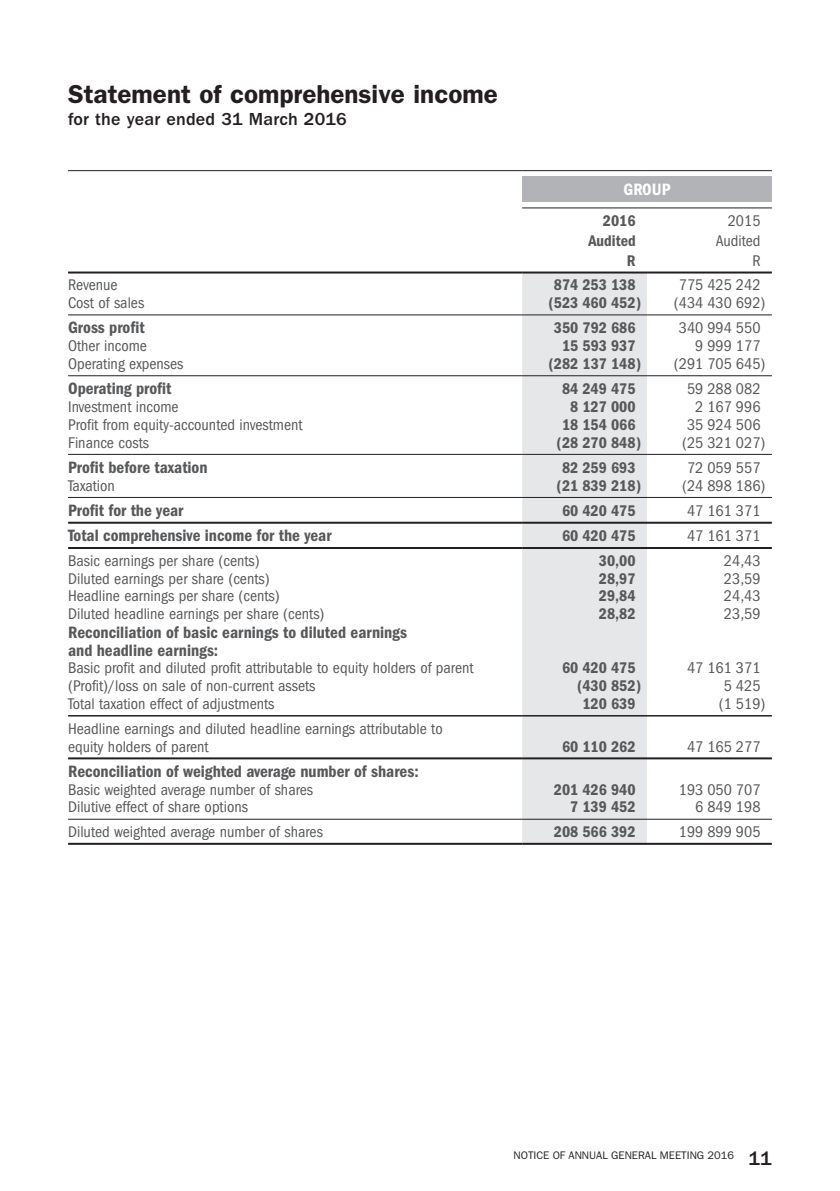
<style>
.page{position:relative;width:840px;height:1191px;background:#fff}
.page>*{position:absolute;margin:0;border:0;box-sizing:border-box;transform-origin:0 0}
.t1{font:600 26px "ITC Franklin Gothic Std";color:#231f20}
.t2{font:500 20px "ITC Franklin Gothic Std";color:#231f20}
.t3{font:500 18px "ITC Franklin Gothic Std";letter-spacing:.01em;color:#231f20}
.t4{font:17px/18px "ITC Franklin Gothic Std Dm Cd";color:#57585a}
.t5{font:17px "ITC Franklin Gothic Std Dm Cd";color:#fff}
.t6{font:condensed 16px/20px "ITC Franklin Gothic Std";color:#57585a;text-align:right}
.t7{font:16px/20px "ITC Franklin Gothic Std Dm Cd";color:#57585a;text-align:right}
.t8{font:11px "ITC Franklin Gothic Std";color:#231f20}
</style>
<div class="page">
<div style="left:522px;top:177px;width:249px;height:25px;background:#b2b3b7"></div>
<div style="left:522px;top:273px;width:124px;height:570px;background:#e6e7e9"></div>
<hr style="left:68px;top:170px;width:454px;height:1px;background:#231f20">
<hr style="left:522px;top:170px;width:124px;height:1px;background:#231f20">
<hr style="left:646px;top:170px;width:125px;height:1px;background:#231f20">
<hr style="left:68px;top:314px;width:454px;height:1px;background:#231f20">
<hr style="left:522px;top:314px;width:124px;height:1px;background:#231f20">
<hr style="left:646px;top:314px;width:125px;height:1px;background:#231f20">
<hr style="left:68px;top:375px;width:454px;height:1px;background:#231f20">
<hr style="left:522px;top:375px;width:124px;height:1px;background:#231f20">
<hr style="left:646px;top:375px;width:125px;height:1px;background:#231f20">
<hr style="left:522px;top:207px;width:124px;height:1px;background:#231f20">
<hr style="left:646px;top:207px;width:125px;height:1px;background:#231f20">
<hr style="left:68px;top:454px;width:454px;height:1px;background:#231f20">
<hr style="left:522px;top:454px;width:124px;height:1px;background:#231f20">
<hr style="left:646px;top:454px;width:125px;height:1px;background:#231f20">
<hr style="left:68px;top:271px;width:454px;height:2px;background:#231f20">
<hr style="left:522px;top:271px;width:124px;height:2px;background:#231f20">
<hr style="left:646px;top:271px;width:125px;height:2px;background:#231f20">
<hr style="left:68px;top:497px;width:454px;height:1px;background:#231f20">
<hr style="left:522px;top:497px;width:124px;height:1px;background:#231f20">
<hr style="left:646px;top:497px;width:125px;height:1px;background:#231f20">
<hr style="left:68px;top:522px;width:454px;height:2px;background:#231f20">
<hr style="left:522px;top:522px;width:124px;height:2px;background:#231f20">
<hr style="left:646px;top:522px;width:125px;height:2px;background:#231f20">
<hr style="left:68px;top:547px;width:454px;height:2px;background:#231f20">
<hr style="left:522px;top:547px;width:124px;height:2px;background:#231f20">
<hr style="left:646px;top:547px;width:125px;height:2px;background:#231f20">
<hr style="left:68px;top:715px;width:454px;height:1px;background:#231f20">
<hr style="left:522px;top:715px;width:124px;height:1px;background:#231f20">
<hr style="left:646px;top:715px;width:125px;height:1px;background:#231f20">
<hr style="left:68px;top:757px;width:454px;height:2px;background:#231f20">
<hr style="left:522px;top:757px;width:124px;height:2px;background:#231f20">
<hr style="left:646px;top:757px;width:125px;height:2px;background:#231f20">
<hr style="left:68px;top:818px;width:454px;height:1px;background:#231f20">
<hr style="left:522px;top:818px;width:124px;height:1px;background:#231f20">
<hr style="left:646px;top:818px;width:125px;height:1px;background:#231f20">
<hr style="left:68px;top:843px;width:454px;height:2px;background:#231f20">
<hr style="left:522px;top:843px;width:124px;height:2px;background:#231f20">
<hr style="left:646px;top:843px;width:125px;height:2px;background:#231f20">
<h1 class="t1" style="left:68px;top:79px;width:431px">Statement of comprehensive income</h1>
<p class="t3" style="left:68px;top:109px;width:280px">for the year ended 31 March 2016</p>
<p class="t5" style="left:623px;top:180px;width:48px">GROUP</p>
<p class="t7" style="left:588px;top:210px;width:49px">2016<br>Audited<br>R</p>
<p class="t6" style="left:715px;top:210px;width:46px">2015<br>Audited<br>R</p>
<p class="t6" style="left:68px;top:275px;width:51px">Revenue</p>
<p class="t7" style="left:553px;top:275px;width:83px">874 253 138</p>
<p class="t6" style="left:678px;top:275px;width:83px">775 425 242</p>
<p class="t6" style="left:68px;top:293px;width:78px">Cost of sales</p>
<p class="t7" style="left:548px;top:293px;width:94px">(523 460 452)</p>
<p class="t6" style="left:673px;top:293px;width:93px">(434 430 692)</p>
<p class="t4" style="left:68px;top:319px;width:78px">Gross profit</p>
<p class="t7" style="left:553px;top:318px;width:83px">350 792 686</p>
<p class="t6" style="left:678px;top:318px;width:83px">340 994 550</p>
<p class="t6" style="left:68px;top:336px;width:80px">Other income</p>
<p class="t7" style="left:561px;top:336px;width:75px">15 593 937</p>
<p class="t6" style="left:694px;top:336px;width:67px">9 999 177</p>
<p class="t6" style="left:68px;top:354px;width:117px">Operating expenses</p>
<p class="t7" style="left:548px;top:354px;width:94px">(282 137 148)</p>
<p class="t6" style="left:673px;top:354px;width:93px">(291 705 645)</p>
<p class="t4" style="left:68px;top:380px;width:105px">Operating profit</p>
<p class="t7" style="left:561px;top:379px;width:75px">84 249 475</p>
<p class="t6" style="left:686px;top:379px;width:75px">59 288 082</p>
<p class="t6" style="left:68px;top:397px;width:112px">Investment income</p>
<p class="t7" style="left:570px;top:397px;width:67px">8 127 000</p>
<p class="t6" style="left:694px;top:397px;width:67px">2 167 996</p>
<p class="t6" style="left:68px;top:414px;width:236px">Profit from equity-accounted investment</p>
<p class="t7" style="left:561px;top:414px;width:75px">18 154 066</p>
<p class="t6" style="left:686px;top:414px;width:75px">35 924 506</p>
<p class="t6" style="left:68px;top:432px;width:82px">Finance costs</p>
<p class="t7" style="left:556px;top:432px;width:86px">(28 270 848)</p>
<p class="t6" style="left:681px;top:432px;width:85px">(25 321 027)</p>
<p class="t4" style="left:68px;top:458px;width:141px">Profit before taxation</p>
<p class="t7" style="left:561px;top:457px;width:75px">82 259 693</p>
<p class="t6" style="left:686px;top:458px;width:75px">72 059 557</p>
<p class="t6" style="left:68px;top:475px;width:48px">Taxation</p>
<p class="t7" style="left:556px;top:475px;width:86px">(21 839 218)</p>
<p class="t6" style="left:681px;top:475px;width:85px">(24 898 186)</p>
<p class="t4" style="left:68px;top:501px;width:117px">Profit for the year</p>
<p class="t7" style="left:561px;top:501px;width:75px">60 420 475</p>
<p class="t6" style="left:686px;top:501px;width:75px">47 161 371</p>
<p class="t4" style="left:68px;top:526px;width:265px">Total comprehensive income for the year</p>
<p class="t7" style="left:561px;top:526px;width:75px">60 420 475</p>
<p class="t6" style="left:686px;top:526px;width:75px">47 161 371</p>
<p class="t6" style="left:68px;top:550px;width:193px">Basic earnings per share (cents)</p>
<p class="t7" style="left:598px;top:550px;width:38px">30,00</p>
<p class="t6" style="left:723px;top:550px;width:38px">24,43</p>
<p class="t6" style="left:68px;top:568px;width:203px">Diluted earnings per share (cents)</p>
<p class="t7" style="left:598px;top:568px;width:38px">28,97</p>
<p class="t6" style="left:723px;top:568px;width:38px">23,59</p>
<p class="t6" style="left:68px;top:586px;width:213px">Headline earnings per share (cents)</p>
<p class="t7" style="left:598px;top:586px;width:38px">29,84</p>
<p class="t6" style="left:723px;top:586px;width:38px">24,43</p>
<p class="t6" style="left:68px;top:604px;width:258px">Diluted headline earnings per share (cents)</p>
<p class="t7" style="left:598px;top:604px;width:38px">28,82</p>
<p class="t6" style="left:723px;top:604px;width:38px">23,59</p>
<p class="t4" style="left:68px;top:623px;width:340px">Reconciliation of basic earnings to diluted earnings and headline earnings:</p>
<p class="t6" style="left:68px;top:658px;width:407px">Basic profit and diluted profit attributable to equity holders of parent</p>
<p class="t7" style="left:561px;top:658px;width:75px">60 420 475</p>
<p class="t6" style="left:686px;top:658px;width:75px">47 161 371</p>
<p class="t6" style="left:68px;top:676px;width:249px">(Profit)/loss on sale of non-current assets</p>
<p class="t7" style="left:576px;top:676px;width:66px">(430 852)</p>
<p class="t6" style="left:723px;top:676px;width:38px">5 425</p>
<p class="t6" style="left:68px;top:694px;width:208px">Total taxation effect of adjustments</p>
<p class="t7" style="left:582px;top:693px;width:55px">120 639</p>
<p class="t6" style="left:718px;top:694px;width:48px">(1 519)</p>
<p class="t6" style="left:68px;top:719px;width:376px;line-height:18px;text-align:left">Headline earnings and diluted headline earnings attributable to equity holders of parent</p>
<p class="t7" style="left:561px;top:736px;width:75px">60 110 262</p>
<p class="t6" style="left:686px;top:736px;width:75px">47 165 277</p>
<p class="t4" style="left:68px;top:762px;width:352px">Reconciliation of weighted average number of shares:</p>
<p class="t6" style="left:68px;top:779px;width:246px">Basic weighted average number of shares</p>
<p class="t7" style="left:553px;top:779px;width:83px">201 426 940</p>
<p class="t6" style="left:678px;top:779px;width:83px">193 050 707</p>
<p class="t6" style="left:68px;top:797px;width:181px">Dilutive effect of share options</p>
<p class="t7" style="left:570px;top:797px;width:67px">7 139 452</p>
<p class="t6" style="left:694px;top:797px;width:67px">6 849 198</p>
<p class="t6" style="left:68px;top:822px;width:256px">Diluted weighted average number of shares</p>
<p class="t7" style="left:553px;top:821px;width:83px">208 566 392</p>
<p class="t6" style="left:678px;top:822px;width:83px">199 899 905</p>
<p class="t8" style="left:513px;top:1148px;width:222px">NOTICE OF ANNUAL GENERAL MEETING 2016</p>
<p class="t2" style="left:748px;top:1147px;width:25px">11</p>
</div>
